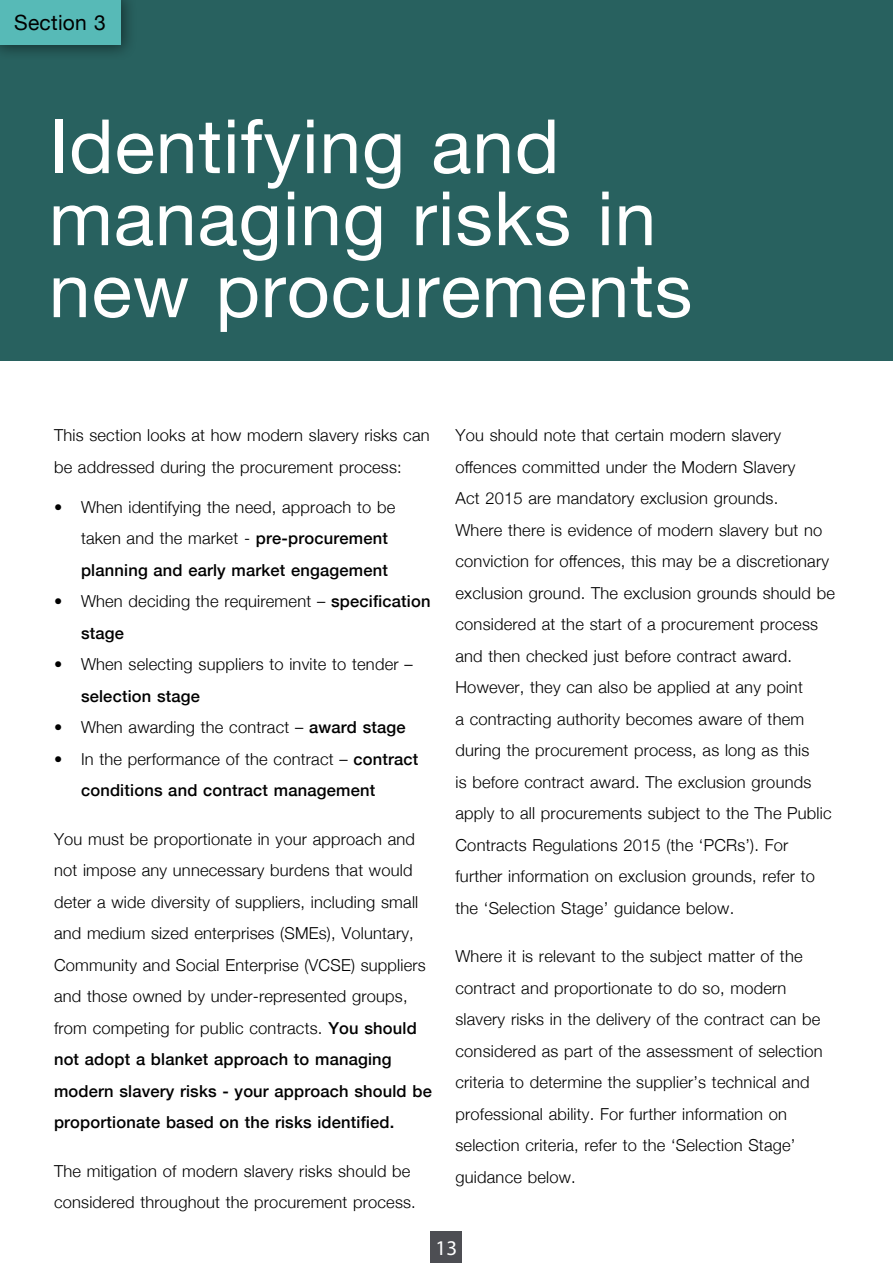
<style>
.page{position:relative;width:893px;height:1263px;background:#fff}
.page>*{position:absolute;margin:0;border:0;box-sizing:border-box;transform-origin:0 0}
.Section_heading_H2{font:75px/72px "Helvetica Neue";letter-spacing:.01em;color:#fff}
.Section_heading_H2-2{font:21px "Helvetica Neue";letter-spacing:.01em;color:#000}
.t1{font:21px "Myriad Pro";color:#fff}
.Body{font:300 16.5px/31.5px "Helvetica Neue";letter-spacing:.01em;color:#000}
.t2{font:500 16.5px/31.5px "Helvetica Neue";letter-spacing:.01em;color:#000}
.s1{font-weight:500}
.s2{font-weight:300}
</style>
<div class="page">
<div style="left:431px;top:1231px;width:31px;height:32px;background:#4d4e53"></div>
<div style="left:0;top:0;width:893px;height:360px;background:#28615f"></div>
<div style="left:0;top:0;width:137px;height:62px;background:#000;opacity:.5"></div>
<div style="left:0;top:0;width:120px;height:45px;background:#57bab7"></div>
<h2 class="Section_heading_H2-2" style="left:14px;top:7px;width:93px">Section 3</h2>
<h2 class="Section_heading_H2" style="left:49px;top:115px;width:645px">Identifying and managing risks in new procurements</h2>
<p class="Body" style="left:54px;top:418px;width:377px">This section looks at how modern slavery risks can be addressed during the procurement process:</p>
<p class="Body" style="left:81px;top:490px;width:316px;text-indent:-27px">• When identifying the need, approach to be taken and the market - <span class="s1">pre-procurement planning and early market engagement</span></p>
<p class="Body" style="left:81px;top:584px;width:351px;text-indent:-27px">• When deciding the requirement – <span class="s1">specification stage</span></p>
<p class="Body" style="left:81px;top:647px;width:333px;text-indent:-27px">• When selecting suppliers to invite to tender – <span class="s1">selection stage</span></p>
<p class="Body" style="left:54px;top:710px;width:353px">• When awarding the contract – <span class="s1">award stage</span></p>
<p class="t2" style="left:81px;top:742px;width:339px;text-indent:-27px"><span class="s2">• In the performance of the contract –</span> contract conditions and contract management</p>
<p class="Body" style="left:54px;top:822px;width:379px">You must be proportionate in your approach and not impose any unnecessary burdens that would deter a wide diversity of suppliers, including small and medium sized enterprises (SMEs), Voluntary, Community and Social Enterprise (VCSE) suppliers and those owned by under-represented groups, from competing for public contracts. <span class="s1">You should not adopt a blanket approach to managing modern slavery risks - your approach should be proportionate based on the risks identified.</span></p>
<p class="Body" style="left:54px;top:1154px;width:363px">The mitigation of modern slavery risks should be considered throughout the procurement process.</p>
<p class="Body" style="left:455px;top:418px;width:381px">You should note that certain modern slavery offences committed under the Modern Slavery<br>Act 2015 are mandatory exclusion grounds.<br>Where there is evidence of modern slavery but no conviction for offences, this may be a discretionary exclusion ground. The exclusion grounds should be considered at the start of a procurement process and then checked just before contract award.<br>However, they can also be applied at any point<br>a contracting authority becomes aware of them during the procurement process, as long as this<br>is before contract award. The exclusion grounds apply to all procurements subject to the The Public Contracts Regulations 2015 (the ‘PCRs’). For further information on exclusion grounds, refer to the ‘Selection Stage’ guidance below.</p>
<p class="Body" style="left:455px;top:939px;width:369px">Where it is relevant to the subject matter of the contract and proportionate to do so, modern slavery risks in the delivery of the contract can be considered as part of the assessment of selection criteria to determine the supplier’s technical and professional ability. For further information on selection criteria, refer to the ‘Selection Stage’ guidance below.</p>
<p class="t1" style="left:436px;top:1235px;width:23px">13</p>
</div>
